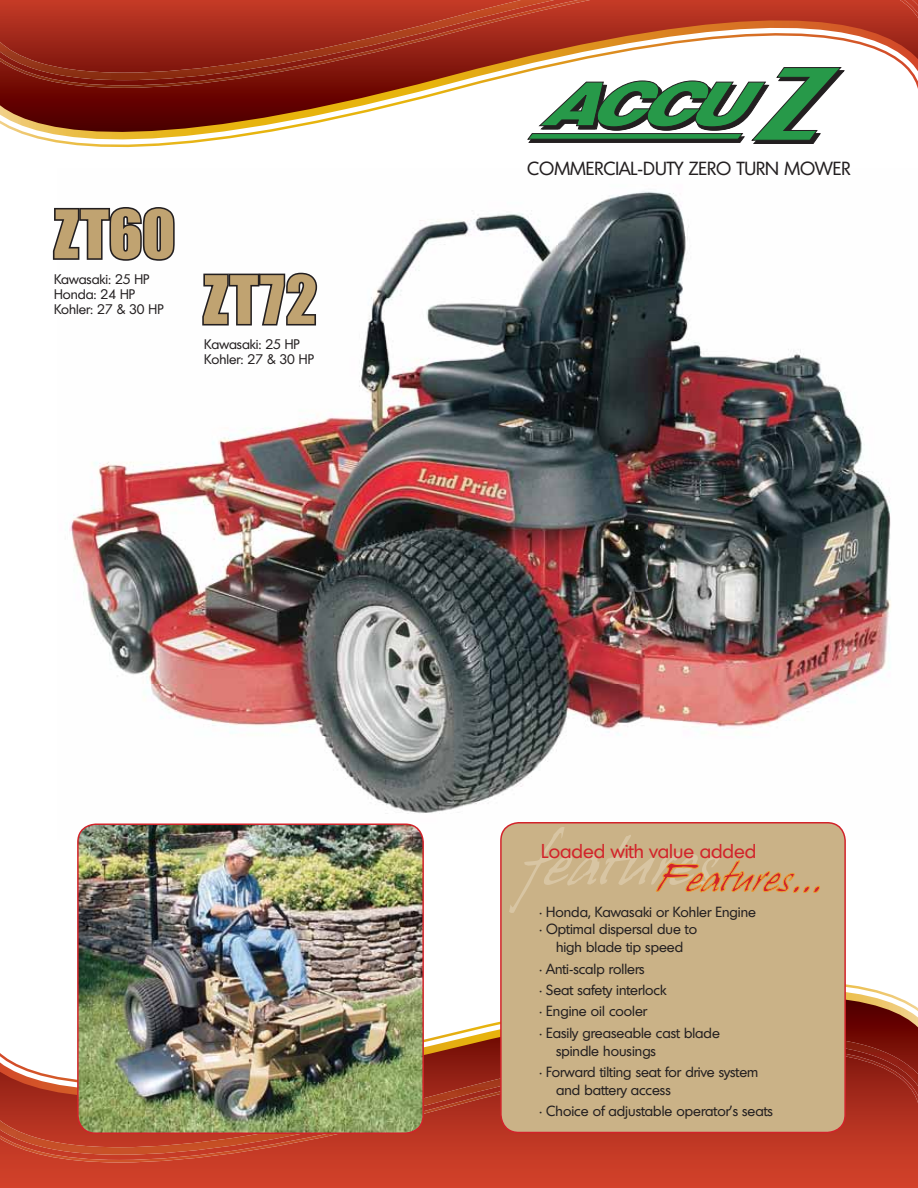
<style>
.page{position:relative;width:918px;height:1188px;background:#fff}
.page>*{position:absolute;margin:0;border:0;box-sizing:border-box;transform-origin:0 0}
.t1{font:61.65px "Impact";letter-spacing:.03em;color:#c0a371}
.t2{font:19.5px "Montreal";color:#d2232a}
.t3{font:18.45px "Montreal";color:#231f20}
.t4{font:14.25px/17.9px "Montreal";color:#231f20}
.t5{font:13.5px/15px "Montreal";color:#231f20}
</style>
<div class="page">
<img style="left:69px;top:191px;width:822px;height:647px">
<div style="left:0;top:1162px;width:918px;height:26px;background:#ce3f29"></div>
<svg style="left:439px;top:984px;width:479px;height:52px"></svg>
<svg style="left:0;top:0;width:918px;height:148px"></svg>
<img style="left:0;top:0;width:590px;height:88px">
<img style="left:900px;top:0;width:18px;height:18px">
<img style="left:424px;top:1036px;width:494px;height:12px">
<img style="left:0;top:1048px;width:918px;height:114px">
<div style="left:501px;top:823px;width:344px;height:310px;background:#cab287;border-radius:18px"></div>
<div style="left:500px;top:822px;width:346px;height:311px;border:2px solid #d2232a;border-radius:18px"></div>
<img style="left:78px;top:824px;width:345px;height:309px;border-radius:18px">
<div style="left:77px;top:824px;width:347px;height:310px;border:2px solid #d2232a;border-radius:18px"></div>
<svg style="left:509px;top:827px;width:311px;height:86px"></svg>
<svg style="left:52px;top:205px;width:125px;height:58px"></svg>
<svg style="left:201px;top:271px;width:118px;height:56px"></svg>
<svg style="left:528px;top:67px;width:317px;height:77px"></svg>
<h1 class="t1" style="left:54px;top:214px;width:123px">ZT60</h1>
<p class="t5" style="left:54px;top:273px;width:111px">Kawasaki: 25 HP<br>Honda: 24 HP<br>Kohler: 27 &amp; 30 HP</p>
<h1 class="t1" style="left:203px;top:280px;width:115px">ZT72</h1>
<p class="t5" style="left:204px;top:338px;width:111px">Kawasaki: 25 HP<br>Kohler: 27 &amp; 30 HP</p>
<p class="t3" style="left:527px;top:162px;width:325px">COMMERCIAL-DUTY ZERO TURN MOWER</p>
<h2 class="t2" style="left:541px;top:844px;width:216px">Loaded with value added</h2>
<p class="t4" style="left:539px;top:904px;width:218px">• Honda, Kawasaki or Kohler Engine</p>
<p class="t4" style="left:539px;top:922px;width:159px;text-align:center">• Optimal dispersal due to high blade tip speed</p>
<p class="t4" style="left:539px;top:961px;width:107px">• Anti-scalp rollers</p>
<p class="t4" style="left:539px;top:982px;width:128px">• Seat safety interlock</p>
<p class="t4" style="left:539px;top:1004px;width:109px">• Engine oil cooler</p>
<p class="t4" style="left:556px;top:1025px;width:165px;text-indent:-17px">• Easily greaseable cast blade spindle housings</p>
<p class="t4" style="left:556px;top:1064px;width:204px;text-indent:-17px">• Forward tilting seat for drive system and battery access</p>
<p class="t4" style="left:539px;top:1104px;width:235px">• Choice of adjustable operator’s seats</p>
</div>
